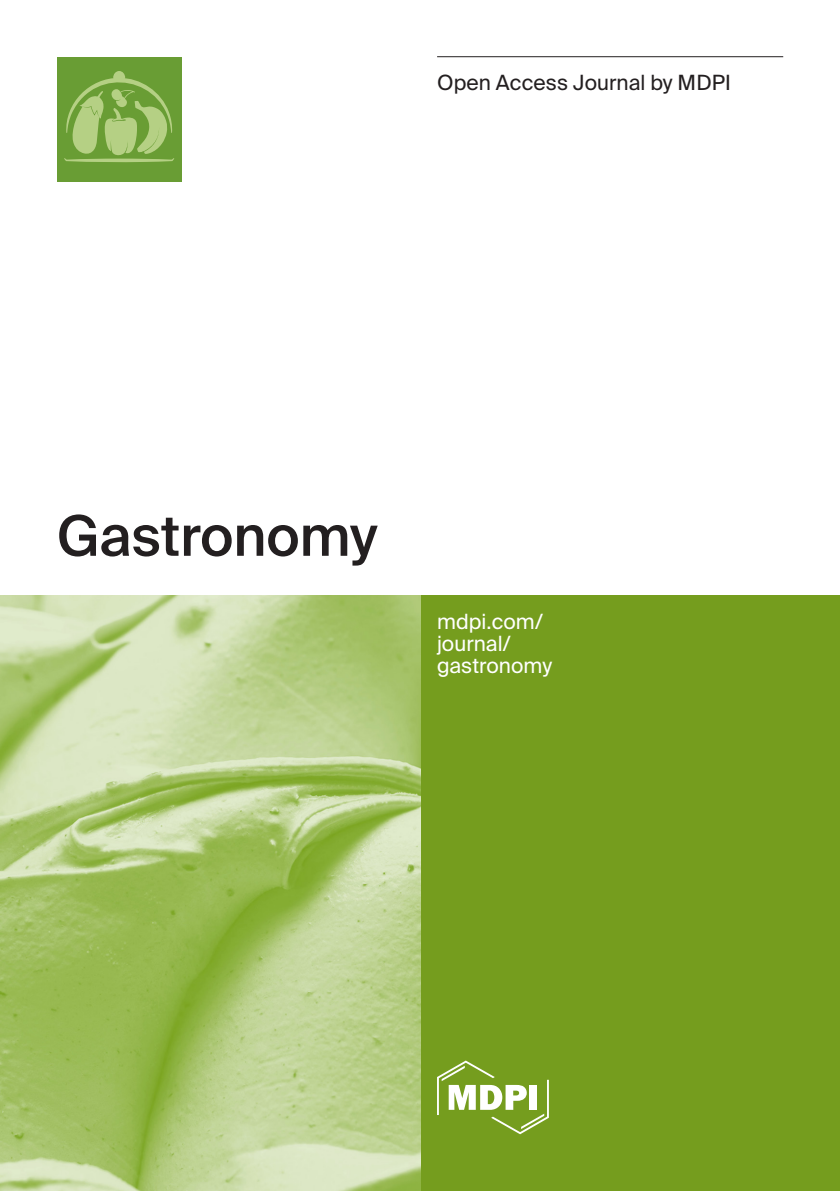
<style>
.page{position:relative;width:840px;height:1191px;background:#fff}
.page>*{position:absolute;margin:0;border:0;box-sizing:border-box;transform-origin:0 0}
.t1{font:500 56px "Suisse Intl";color:#231f20}
.Cover_Link{font:21px/22px "Suisse Intl";color:#fff}
.t2{font:21px "Suisse Intl";letter-spacing:.005em;color:#231f20}
</style>
<div class="page">
<div style="left:420px;top:595px;width:419px;height:596px;background:#759d1e"></div>
<img style="left:1px;top:595px;width:419px;height:596px">
<div style="left:57px;top:57px;width:124px;height:124px;background:#699d34"></div>
<svg style="left:64px;top:71px;width:110px;height:91px"></svg>
<svg style="left:437px;top:1060px;width:111px;height:74px"></svg>
<hr style="left:437px;top:56px;width:345px;height:1px;background:#231f20">
<hr style="left:0;top:595px;width:1px;height:596px;background:#f0f3ef">
<p class="t2" style="left:437px;top:70px;width:295px">Open Access Journal by MDPI</p>
<p class="t1" style="left:57px;top:504px;width:322px">Gastronomy</p>
<p class="Cover_Link" style="left:437px;top:610px;width:116px">mdpi.com/ journal/ gastronomy</p>
</div>
